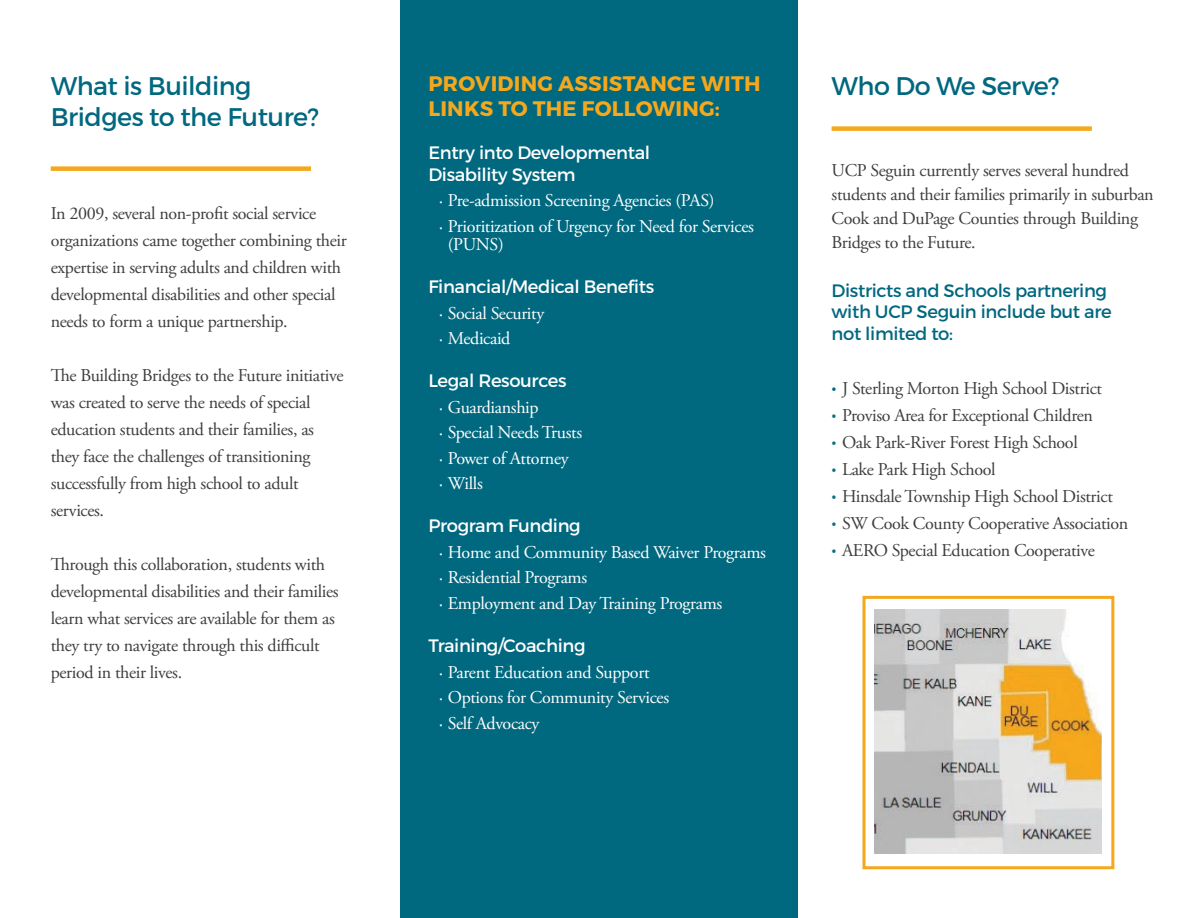
<style>
.page{position:relative;width:1188px;height:918px;background:#fff}
.page>*{position:absolute;margin:0;border:0;box-sizing:border-box;transform-origin:0 0}
.t1{font:25.5px "Montserrat";letter-spacing:-.02em;color:#00687f}
.t2{font:700 21px "Montserrat";letter-spacing:.01em;color:#f5a81c}
.t3{font:18px/27px "Adobe Garamond Pro";letter-spacing:-.02em;color:#3e3e3f}
.t4{font:18px "Adobe Garamond Pro";letter-spacing:-.02em;color:#fff}
.t5{font:18px "Montserrat";letter-spacing:-.02em;color:#fff}
.t6{font:18px/21.6px "Montserrat";letter-spacing:-.02em;color:#00687f}
.s1{font-family:"Montserrat";color:#00687f}
.s2{font-family:"Montserrat";color:#087087}
</style>
<div class="page">
<div style="left:400px;top:0;width:397px;height:918px;background:#00687f"></div>
<div style="left:51px;top:166px;width:260px;height:5px;background:#f5a81c"></div>
<div style="left:832px;top:126px;width:260px;height:5px;background:#f5a81c"></div>
<img style="left:875px;top:609px;width:227px;height:244px">
<div style="left:862px;top:596px;width:252px;height:273px;border:3px solid #f5a81c"></div>
<p class="t1" style="left:51px;top:70px;width:202px">What is Building</p>
<p class="t1" style="left:51px;top:101px;width:270px">Bridges to the Future?</p>
<p class="t3" style="left:51px;top:201px;width:298px">In 2009, several non-profit social service organizations came together combining their expertise in serving adults and children with developmental disabilities and other special needs to form a unique partnership.</p>
<p class="t3" style="left:51px;top:363px;width:294px">The Building Bridges to the Future initiative was created to serve the needs of special education students and their families, as they face the challenges of transitioning successfully from high school to adult services.</p>
<p class="t3" style="left:51px;top:552px;width:289px">Through this collaboration, students with developmental disabilities and their families</p>
<p class="t3" style="left:51px;top:606px;width:286px">learn what services are available for them as they try to navigate through this difficult period in their lives.</p>
<p class="t2" style="left:428px;top:70px;width:334px">PROVIDING ASSISTANCE WITH</p>
<p class="t2" style="left:428px;top:96px;width:293px">LINKS TO THE FOLLOWING:</p>
<p class="t5" style="left:428px;top:142px;width:223px">Entry into Developmental</p>
<p class="t5" style="left:428px;top:163px;width:149px">Disability System</p>
<p class="t4" style="left:439px;top:190px;width:277px">· Pre-admission Screening Agencies (PAS)</p>
<p class="t4" style="left:439px;top:215px;width:317px">· Prioritization of Urgency for Need for Services</p>
<p class="t4" style="left:448px;top:233px;width:57px">(PUNS)</p>
<p class="t5" style="left:428px;top:276px;width:227px">Financial/Medical Benefits</p>
<p class="t4" style="left:439px;top:302px;width:107px">· Social Security</p>
<p class="t4" style="left:439px;top:328px;width:73px">· Medicaid</p>
<p class="t5" style="left:428px;top:370px;width:140px">Legal Resources</p>
<p class="t4" style="left:439px;top:396px;width:101px">· Guardianship</p>
<p class="t4" style="left:439px;top:422px;width:145px">· Special Needs Trusts</p>
<p class="t4" style="left:439px;top:447px;width:131px">· Power of Attorney</p>
<p class="t4" style="left:439px;top:473px;width:45px">· Wills</p>
<p class="t5" style="left:428px;top:515px;width:154px">Program Funding</p>
<p class="t4" style="left:439px;top:541px;width:329px">· Home and Community Based Waiver Programs</p>
<p class="t4" style="left:439px;top:567px;width:150px">· Residential Programs</p>
<p class="t4" style="left:439px;top:592px;width:285px">· Employment and Day Training Programs</p>
<p class="t5" style="left:428px;top:635px;width:159px">Training/Coaching</p>
<p class="t4" style="left:439px;top:661px;width:212px">· Parent Education and Support</p>
<p class="t4" style="left:439px;top:687px;width:232px">· Options for Community Services</p>
<p class="t4" style="left:439px;top:712px;width:102px">· Self Advocacy</p>
<p class="t1" style="left:832px;top:70px;width:229px">Who Do We Serve?</p>
<p class="t3" style="left:832px;top:159px;width:324px;line-height:24px">UCP Seguin currently serves several hundred students and their families primarily in suburban Cook and DuPage Counties through Building Bridges to the Future.</p>
<p class="t6" style="left:832px;top:280px;width:282px">Districts and Schools partnering with UCP Seguin include but are not limited to:</p>
<p class="t3" style="left:832px;top:375px;width:272px"><span class="s1">•</span> J Sterling Morton High School District</p>
<p class="t3" style="left:832px;top:402px;width:263px"><span class="s2">•</span> Proviso Area for Exceptional Children</p>
<p class="t3" style="left:832px;top:429px;width:248px"><span class="s2">•</span> Oak Park-River Forest High School</p>
<p class="t3" style="left:832px;top:456px;width:166px"><span class="s2">•</span> Lake Park High School</p>
<p class="t3" style="left:832px;top:483px;width:283px"><span class="s2">•</span> Hinsdale Township High School District</p>
<p class="t3" style="left:832px;top:510px;width:298px"><span class="s2">•</span> SW Cook County Cooperative Association</p>
<p class="t3" style="left:832px;top:537px;width:265px"><span class="s2">•</span> AERO Special Education Cooperative</p>
</div>
